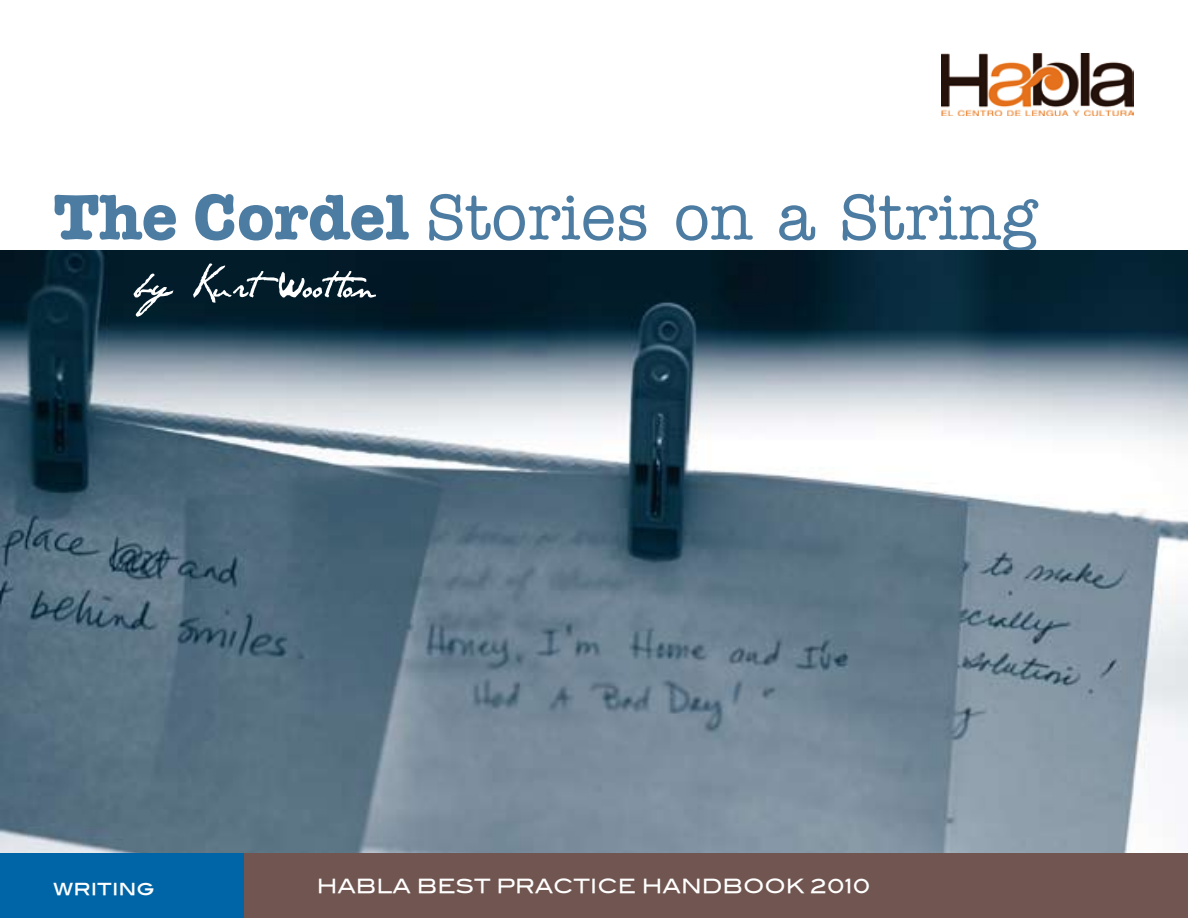
<style>
.page{position:relative;width:1188px;height:918px;background:#fff}
.page>*{position:absolute;margin:0;border:0;box-sizing:border-box;transform-origin:0 0}
.t1{font:500 64.5px "American Typewriter";color:#4d7ca2}
.t2{font:54px "SANTOSDUMONT";letter-spacing:.015em;color:#fff}
.t3{font:19.5px "Blair Md ITCTT Medium";color:#fff}
.s1{font-weight:700}
</style>
<div class="page">
<div style="left:0;top:851px;width:1188px;height:67px;background:#705550"></div>
<div style="left:0;top:851px;width:243px;height:67px;background:#0065a6"></div>
<img style="left:942px;top:54px;width:192px;height:61px">
<img style="left:0;top:250px;width:1188px;height:603px">
<h1 class="t1" style="left:54px;top:181px;width:984px"><span class="s1">The Cordel</span> Stories on a String</h1>
<h2 class="t2" style="left:134px;top:254px;width:246px">by Kur t Wootton</h2>
<p class="t3" style="left:53px;top:872px;width:103px">writing</p>
<p class="t3" style="left:317px;top:870px;width:555px">HABLA BEST PRACTICE HANDBOOK 2010</p>
</div>
